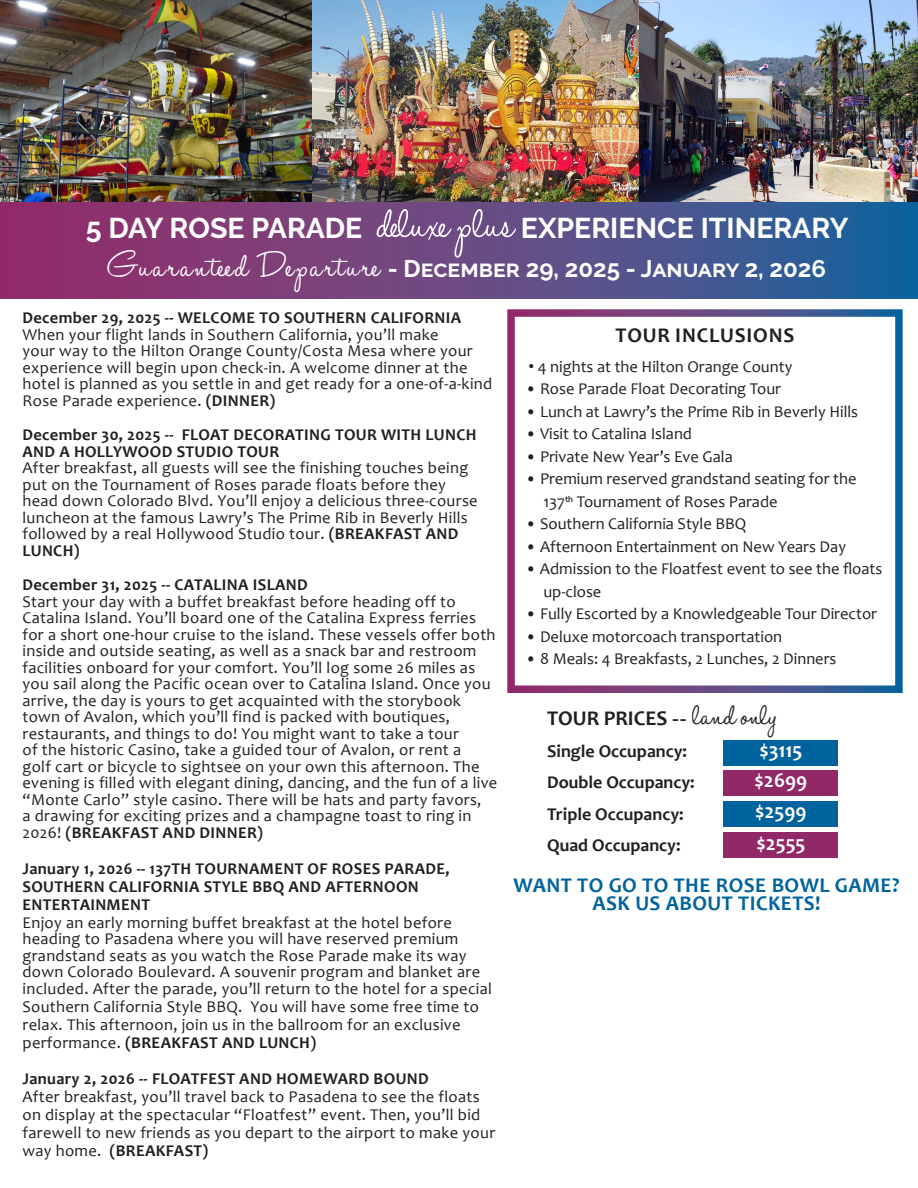
<style>
.page{position:relative;width:918px;height:1188px;background:#fff}
.page>*{position:absolute;margin:0;border:0;box-sizing:border-box;transform-origin:0 0}
.t1{font:700 28.5px "Raleway";color:#fff}
.t2{font:700 24px "Raleway";color:#fff}
.t3{font:700 21px "Candara";letter-spacing:.02em;color:#01639d}
.t4{font:700 21px "Candara";color:#231f20}
.t5{font:700 21px "Candara";color:#fff}
.t6{font:700 21px "Candara";letter-spacing:.04em;color:#231f20}
.t7{font:700 18px "Candara";color:#231f20}
.t8{font:16.5px/16.5px "Candara";letter-spacing:.02em;color:#231f20}
.t9{font:16.5px/22.5px "Candara";color:#231f20}
.t10{font:700 16.5px/18px "Candara";letter-spacing:.02em;color:#231f20}
.s1{font-family:"Halo Handletter";font-weight:400;font-size:52.5px}
.s2{font-family:"Halo Handletter";font-weight:400;font-size:40.5px}
.s3{font-weight:700}
.s4{font-family:"Arial"}
.s5{font-family:"Raleway";font-weight:600;font-size:18px}
.s6{font-family:"Halo Handletter";font-weight:400;font-size:36px}
</style>
<div class="page">
<img style="left:0;top:0;width:312px;height:203px">
<img style="left:312px;top:0;width:606px;height:203px">
<svg style="left:0;top:203px;width:918px;height:96px;background:#624982"></svg>
<div style="left:724px;top:740px;width:114px;height:25px;background:#01639d"></div>
<div style="left:724px;top:770px;width:114px;height:25px;background:#912967"></div>
<div style="left:724px;top:801px;width:114px;height:25px;background:#01639d"></div>
<div style="left:724px;top:833px;width:114px;height:25px;background:#912967"></div>
<p class="t1" style="left:86px;top:212px;width:764px">5 DAY ROSE PARADE <span class="s1">deluxe plus</span> EXPERIENCE ITINERARY</p>
<p class="t2" style="left:107px;top:255px;width:720px"><span class="s2">Guaranteed Departure</span> - December 29, 2025 - January 2, 2026</p>
<p class="t10" style="left:22px;top:308px;width:440px">December 29, 2025 -- WELCOME TO SOUTHERN CALIFORNIA</p>
<p class="t8" style="left:22px;top:326px;width:471px">When your flight lands in Southern California, you’ll make<br>your way to the Hilton Orange County/Costa Mesa where your experience will begin upon check-in. A welcome dinner at the hotel is planned as you settle in and get ready for a one-of-a-kind Rose Parade experience. <span class="s3">(DINNER)</span></p>
<p class="t10" style="left:22px;top:426px;width:456px;line-height:16.5px">December 30, 2025 -- FLOAT DECORATING TOUR WITH LUNCH<br>AND A HOLLYWOOD STUDIO TOUR</p>
<p class="t8" style="left:22px;top:459px;width:457px">After breakfast, all guests will see the finishing touches being put on the Tournament of Roses parade floats before they head down Colorado Blvd. You’ll enjoy a delicious three-course luncheon at the famous Lawry’s The Prime Rib in Beverly Hills followed by a real Hollywood Studio tour. <span class="s3">(BREAKFAST AND LUNCH)</span></p>
<p class="t10" style="left:22px;top:575px;width:287px">December 31, 2025 -- CATALINA ISLAND</p>
<p class="t8" style="left:22px;top:593px;width:476px">Start your day with a buffet breakfast before heading off to Catalina Island. You’ll board one of the Catalina Express ferries for a short one-hour cruise to the island. These vessels offer both inside and outside seating, as well as a snack bar and restroom facilities onboard for your comfort. You’ll log some 26 miles as you sail along the Pacific ocean over to Catalina Island. Once you arrive, the day is yours to get acquainted with the storybook town of Avalon, which you’ll find is packed with boutiques, restaurants, and things to do! You might want to take a tour<br>of the historic Casino, take a guided tour of Avalon, or rent a<br>golf cart or bicycle to sightsee on your own this afternoon. The evening is filled with elegant dining, dancing, and the fun of a live “Monte Carlo” style casino. There will be hats and party favors,<br>a drawing for exciting prizes and a champagne toast to ring in 2026! <span class="s3">(BREAKFAST AND DINNER)</span></p>
<p class="t10" style="left:22px;top:859px;width:429px">January 1, 2026 -- 137TH TOURNAMENT OF ROSES PARADE,<br>SOUTHERN CALIFORNIA STYLE BBQ AND AFTERNOON<br>ENTERTAINMENT</p>
<p class="t8" style="left:22px;top:914px;width:471px">Enjoy an early morning buffet breakfast at the hotel before heading to Pasadena where you will have reserved premium grandstand seats as you watch the Rose Parade make its way down Colorado Boulevard. A souvenir program and blanket are included. After the parade, you’ll return to the hotel for a special</p>
<p class="t8" style="left:22px;top:997px;width:458px;line-height:18px">Southern California Style BBQ. You will have some free time to relax. This afternoon, join us in the ballroom for an exclusive performance. <span class="s3">(BREAKFAST AND LUNCH)</span></p>
<p class="t10" style="left:22px;top:1069px;width:408px">January 2, 2026 -- FLOATFEST AND HOMEWARD BOUND</p>
<p class="t8" style="left:22px;top:1087px;width:474px;line-height:18px">After breakfast, you’ll travel back to Pasadena to see the floats on display at the spectacular “Floatfest” event. Then, you’ll bid farewell to new friends as you depart to the airport to make your way home. <span class="s3">(BREAKFAST)</span></p>
<p class="t6" style="left:615px;top:322px;width:181px">TOUR INCLUSIONS</p>
<p class="t9" style="left:529px;top:355px;width:265px"><span class="s4">•</span> 4 nights at the Hilton Orange County</p>
<p class="t9" style="left:526px;top:378px;width:257px">• Rose Parade Float Decorating Tour</p>
<p class="t9" style="left:526px;top:400px;width:334px">• Lunch at Lawry’s the Prime Rib in Beverly Hills</p>
<p class="t9" style="left:526px;top:423px;width:168px">• Visit to Catalina Island</p>
<p class="t9" style="left:526px;top:445px;width:209px">• Private New Year’s Eve Gala</p>
<p class="t9" style="left:543px;top:468px;width:315px;text-indent:-18px">• Premium reserved grandstand seating for the<br>137th Tournament of Roses Parade</p>
<p class="t9" style="left:526px;top:513px;width:222px">• Southern California Style BBQ</p>
<p class="t9" style="left:526px;top:535px;width:322px">• Afternoon Entertainment on New Years Day</p>
<p class="t9" style="left:543px;top:558px;width:341px;text-indent:-18px">• Admission to the Floatfest event to see the floats up-close</p>
<p class="t9" style="left:526px;top:603px;width:353px">• Fully Escorted by a Knowledgeable Tour Director</p>
<p class="t9" style="left:526px;top:625px;width:258px">• Deluxe motorcoach transportation</p>
<p class="t9" style="left:526px;top:648px;width:313px">• 8 Meals: 4 Breakfasts, 2 Lunches, 2 Dinners</p>
<p class="t4" style="left:547px;top:705px;width:231px">TOUR PRICES <span class="s5">--</span> <span class="s6">land only</span></p>
<p class="t7" style="left:547px;top:740px;width:141px">Single Occupancy:</p>
<p class="t7" style="left:547px;top:771px;width:149px">Double Occupancy:</p>
<p class="t7" style="left:547px;top:803px;width:138px">Triple Occupancy:</p>
<p class="t7" style="left:547px;top:834px;width:135px">Quad Occupancy:</p>
<p class="t5" style="left:759px;top:737px;width:45px">$3115</p>
<p class="t5" style="left:755px;top:767px;width:54px">$2699</p>
<p class="t5" style="left:755px;top:798px;width:53px">$2599</p>
<p class="t5" style="left:756px;top:830px;width:51px">$2555</p>
<p class="t3" style="left:514px;top:872px;width:388px">WANT TO GO TO THE ROSE BOWL GAME?</p>
<p class="t3" style="left:593px;top:890px;width:229px">ASK US ABOUT TICKETS!</p>
</div>
